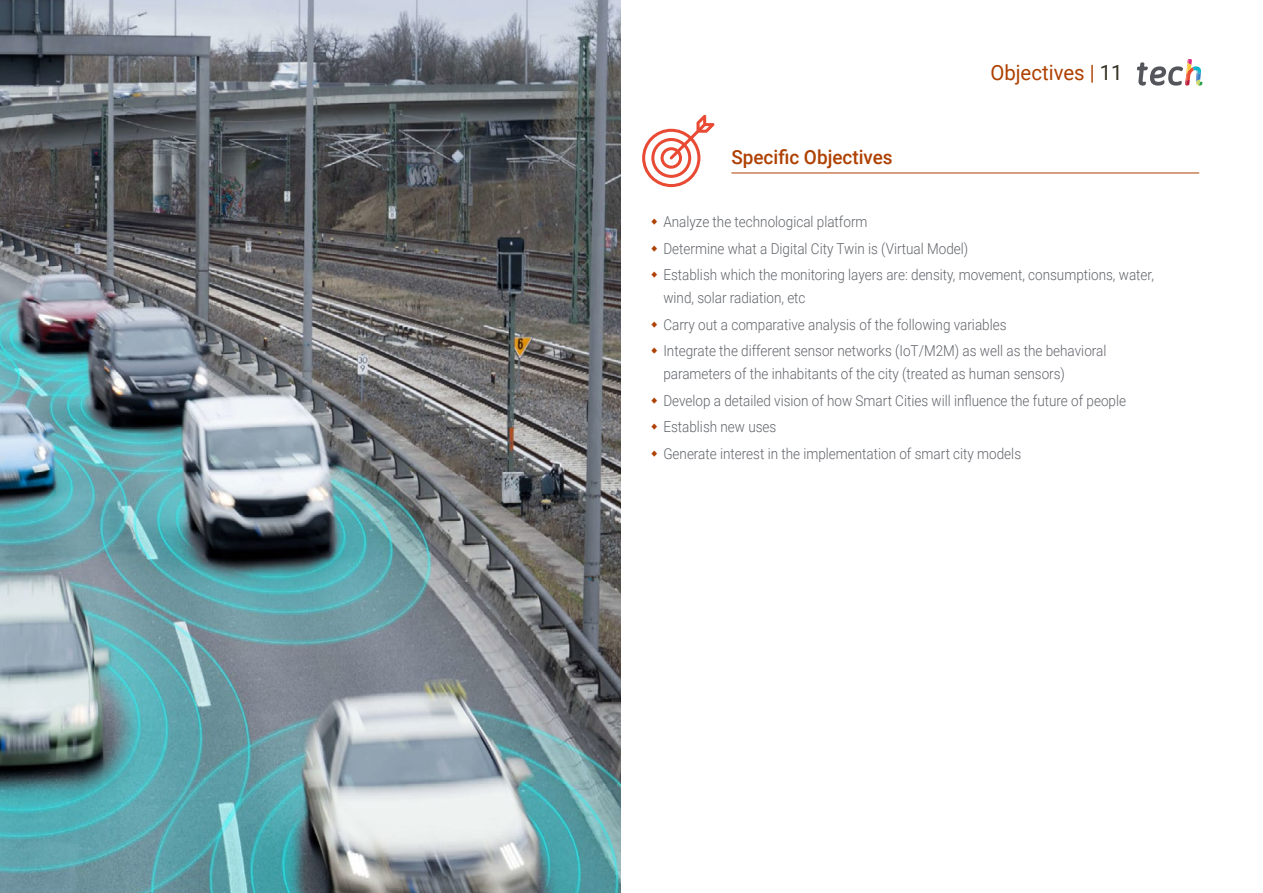
<style>
.page{position:relative;width:1263px;height:893px;background:#fff}
.page>*{position:absolute;margin:0;border:0;box-sizing:border-box;transform-origin:0 0}
.t1{font:21px "Roboto";color:#ae4000}
.t2{font:500 19.5px "Roboto";color:#ae4000}
.t3{font:300 15px/26.7px "Roboto";color:#61646a;scale:.9 1}
.s1{color:#312e20}
</style>
<div class="page">
<hr style="left:731px;top:173px;width:468px;height:1px;background:#ae4000">
<svg style="left:1137px;top:59px;width:65px;height:27px"></svg>
<svg style="left:642px;top:115px;width:72px;height:72px"></svg>
<img style="left:0;top:0;width:621px;height:893px">
<h2 class="t2" style="left:731px;top:143px;width:163px">Specific Objectives</h2>
<h1 class="t1" style="left:990px;top:57px;width:134px">Objectives | <span class="s1">11</span></h1>
<p class="t3" style="left:663px;top:208px;width:546px">Analyze the technological platform<br>Determine what a Digital City Twin is (Virtual Model)<br>Establish which the monitoring layers are: density, movement, consumptions, water,</p>
<p class="t3" style="left:663px;top:284px;width:494px">wind, solar radiation, etc<br>Carry out a comparative analysis of the following variables<br>Integrate the different sensor networks (IoT/M2M) as well as the behavioral</p>
<p class="t3" style="left:663px;top:360px;width:516px">parameters of the inhabitants of the city (treated as human sensors)<br>Develop a detailed vision of how Smart Cities will influence the future of people Establish new uses<br>Generate interest in the implementation of smart city models</p>
</div>
